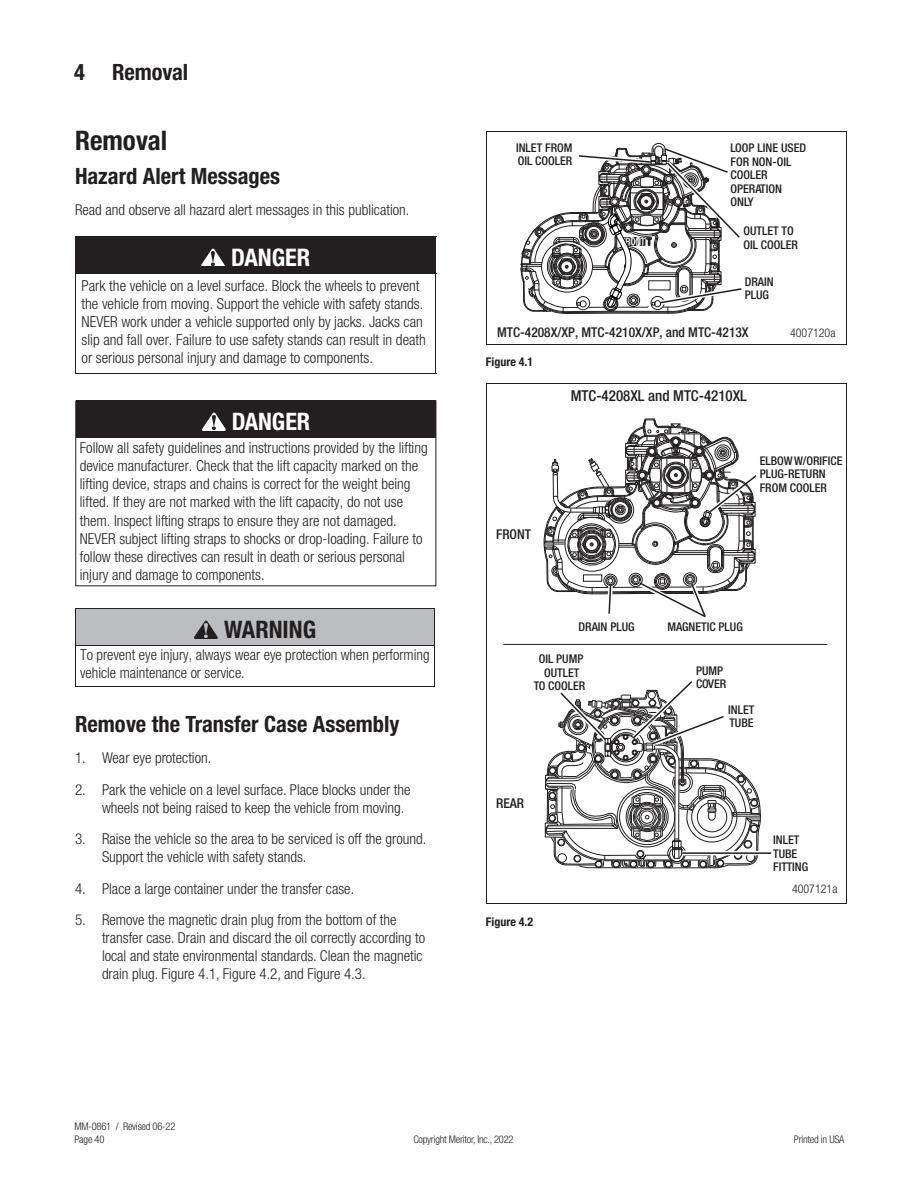
<style>
.page{position:relative;width:918px;height:1188px;background:#fff}
.page>*{position:absolute;margin:0;border:0;box-sizing:border-box;transform-origin:0 0}
.t1{font:700 condensed 27px "Helvetica Neue LT Std";color:#231f20}
.t2{font:700 condensed 24.3px "Helvetica Neue LT Std";color:#fff}
.t3{font:700 condensed 24.15px "Helvetica Neue LT Std";color:#231f20}
.t4{font:700 condensed 24.15px "Helvetica Neue LT Std";color:#fff}
.t5{font:700 condensed 22.5px "Helvetica Neue LT Std";color:#231f20}
.t6{font:300 condensed 15.15px/18.1px "Helvetica Neue LT Std";color:#231f20}
.t7{font:300 condensed 15px/18px "Helvetica Neue LT Std";color:#231f20}
.t8{font:500 condensed 15px "Helvetica Neue LT Std";color:#231f20}
.t9{font:500 condensed 13.5px "Helvetica Neue LT Std";color:#231f20}
.t10{font:500 condensed 13.5px "Helvetica Neue LT Std";color:#211e1e}
.t11{font:500 condensed 12px/13.5px "Helvetica Neue LT Std";color:#211e1e}
.t12{font:700 condensed 12px "Helvetica Neue LT Std";color:#231f20}
.t13{font:300 condensed 12px "Helvetica Neue LT Std";color:#211e1e}
.t14{font:300 condensed 10.5px/13.5px "Helvetica Neue LT Std";letter-spacing:-.02em;color:#231f20}
.t15{font:500 condensed 10.05px "Helvetica Neue LT Std";color:#fff;scale:.93 1}
</style>
<div class="page">
<div style="left:75px;top:237px;width:361px;height:37px;background:#231f20"></div>
<hr style="left:75px;top:274px;width:1px;height:99px;background:#231f20">
<hr style="left:435px;top:274px;width:1px;height:99px;background:#231f20">
<hr style="left:75px;top:373px;width:361px;height:1px;background:#231f20">
<hr style="left:75px;top:236px;width:361px;height:1px;background:#231f20">
<img style="left:202px;top:248px;width:23px;height:18px">
<div style="left:77px;top:401px;width:358px;height:37px;background:#231f20"></div>
<hr style="left:76px;top:401px;width:1px;height:36px;background:#231f20">
<hr style="left:435px;top:401px;width:1px;height:36px;background:#231f20">
<hr style="left:76px;top:437px;width:360px;height:1px;background:#231f20">
<img style="left:202px;top:412px;width:24px;height:18px">
<div style="left:75px;top:609px;width:360px;height:37px;background:#bcbdc0"></div>
<hr style="left:75px;top:646px;width:1px;height:40px;background:#231f20">
<hr style="left:434px;top:646px;width:1px;height:40px;background:#231f20">
<hr style="left:75px;top:686px;width:360px;height:1px;background:#231f20">
<hr style="left:75px;top:609px;width:360px;height:1px;background:#231f20">
<hr style="left:75px;top:609px;width:1px;height:36px;background:#231f20">
<hr style="left:434px;top:609px;width:1px;height:36px;background:#231f20">
<hr style="left:75px;top:645px;width:360px;height:1px;background:#231f20">
<img style="left:195px;top:620px;width:23px;height:18px">
<hr style="left:486px;top:131px;width:1px;height:213px;background:#231f20">
<hr style="left:846px;top:131px;width:1px;height:213px;background:#231f20">
<hr style="left:486px;top:131px;width:361px;height:1px;background:#231f20">
<hr style="left:486px;top:344px;width:361px;height:1px;background:#231f20">
<svg style="left:520px;top:143px;width:222px;height:171px"></svg>
<hr style="left:486px;top:383px;width:1px;height:520px;background:#231f20">
<hr style="left:846px;top:383px;width:1px;height:520px;background:#231f20">
<hr style="left:486px;top:383px;width:361px;height:1px;background:#231f20">
<hr style="left:486px;top:903px;width:361px;height:1px;background:#231f20">
<hr style="left:503px;top:644px;width:324px;height:1px;background:#211e1e">
<hr style="left:682px;top:852px;width:89px;height:2px;background:#211e1e">
<svg style="left:543px;top:418px;width:218px;height:451px"></svg>
<div style="left:629px;top:573px;width:13px;height:14px;border:1px solid #211e1e;border-radius:50%"></div>
<div style="left:683px;top:573px;width:14px;height:13px;border:1px solid #211e1e;border-radius:50%"></div>
<h3 class="t5" style="left:74px;top:59px;width:115px">4 Removal</h3>
<h1 class="t1" style="left:75px;top:124px;width:94px">Removal</h1>
<h3 class="t5" style="left:75px;top:162px;width:207px">Hazard Alert Messages</h3>
<p class="t7" style="left:75px;top:201px;width:336px">Read and observe all hazard alert messages in this publication.</p>
<h2 class="t2" style="left:231px;top:243px;width:81px">DANGER</h2>
<p class="t6" style="left:82px;top:276px;width:346px">Park the vehicle on a level surface. Block the wheels to prevent the vehicle from moving. Support the vehicle with safety stands.<br>NEVER work under a vehicle supported only by jacks. Jacks can slip and fall over. Failure to use safety stands can result in death or serious personal injury and damage to components.</p>
<h3 class="t4" style="left:232px;top:407px;width:80px">DANGER</h3>
<p class="t7" style="left:80px;top:439px;width:349px">Follow all safety guidelines and instructions provided by the lifting device manufacturer. Check that the lift capacity marked on the lifting device, straps and chains is correct for the weight being lifted. If they are not marked with the lift capacity, do not use them. Inspect lifting straps to ensure they are not damaged.<br>NEVER subject lifting straps to shocks or drop-loading. Failure to follow these directives can result in death or serious personal injury and damage to components.</p>
<h3 class="t3" style="left:224px;top:615px;width:94px">WARNING</h3>
<p class="t6" style="left:80px;top:646px;width:351px">To prevent eye injury, always wear eye protection when performing vehicle maintenance or service.</p>
<h3 class="t5" style="left:75px;top:710px;width:326px">Remove the Transfer Case Assembly</h3>
<p class="t7" style="left:75px;top:749px;width:138px">1. Wear eye protection.</p>
<p class="t7" style="left:102px;top:780px;width:310px;text-indent:-27px">2. Park the vehicle on a level surface. Place blocks under the wheels not being raised to keep the vehicle from moving.</p>
<p class="t7" style="left:102px;top:830px;width:326px;text-indent:-27px">3. Raise the vehicle so the area to be serviced is off the ground.<br>Support the vehicle with safety stands.</p>
<p class="t7" style="left:75px;top:879px;width:281px">4. Place a large container under the transfer case.</p>
<p class="t7" style="left:102px;top:911px;width:325px;text-indent:-27px">5. Remove the magnetic drain plug from the bottom of the transfer case. Drain and discard the oil correctly according to local and state environmental standards. Clean the magnetic drain plug. Figure 4.1, Figure 4.2, and Figure 4.3.</p>
<p class="t11" style="left:516px;top:140px;width:58px">INLET FROM<br>OIL COOLER</p>
<p class="t15" style="left:621px;top:236px;width:27px">FRONT</p>
<p class="t11" style="left:731px;top:141px;width:77px">LOOP LINE USED<br>FOR NON-OIL<br>COOLER<br>OPERATION<br>ONLY</p>
<p class="t11" style="left:743px;top:224px;width:56px">OUTLET TO<br>OIL COOLER</p>
<p class="t11" style="left:745px;top:275px;width:30px">DRAIN<br>PLUG</p>
<p class="t9" style="left:497px;top:324px;width:253px">MTC-4208X/XP, MTC-4210X/XP, and MTC-4213X</p>
<p class="t13" style="left:790px;top:326px;width:47px">4007120a</p>
<p class="t12" style="left:486px;top:355px;width:49px">Figure 4.1</p>
<p class="t10" style="left:496px;top:526px;width:36px">FRONT</p>
<p class="t8" style="left:571px;top:386px;width:178px">MTC-4208XL and MTC-4210XL</p>
<p class="t11" style="left:760px;top:454px;width:84px">ELBOWW/ORIFICE<br>PLUG-RETURN<br>FROM COOLER</p>
<p class="t11" style="left:579px;top:620px;width:57px">DRAIN PLUG</p>
<p class="t11" style="left:668px;top:620px;width:77px">MAGNETIC PLUG</p>
<p class="t11" style="left:534px;top:652px;width:53px;text-align:center">OIL PUMP<br>OUTLET<br>TO COOLER</p>
<p class="t11" style="left:696px;top:663px;width:32px">PUMP<br>COVER</p>
<p class="t10" style="left:496px;top:795px;width:30px">REAR</p>
<p class="t12" style="left:486px;top:914px;width:49px">Figure 4.2</p>
<p class="t11" style="left:728px;top:702px;width:28px">INLET<br>TUBE</p>
<p class="t11" style="left:773px;top:833px;width:37px">INLET<br>TUBE<br>FITTING</p>
<p class="t13" style="left:792px;top:882px;width:47px">4007121a</p>
<p class="t14" style="left:74px;top:1119px;width:102px">MM-0861 / Revised 06-22<br>Page 40</p>
<p class="t14" style="left:413px;top:1133px;width:102px">Copyright Meritor, Inc., 2022</p>
<p class="t14" style="left:794px;top:1133px;width:52px">Printed in USA</p>
</div>
